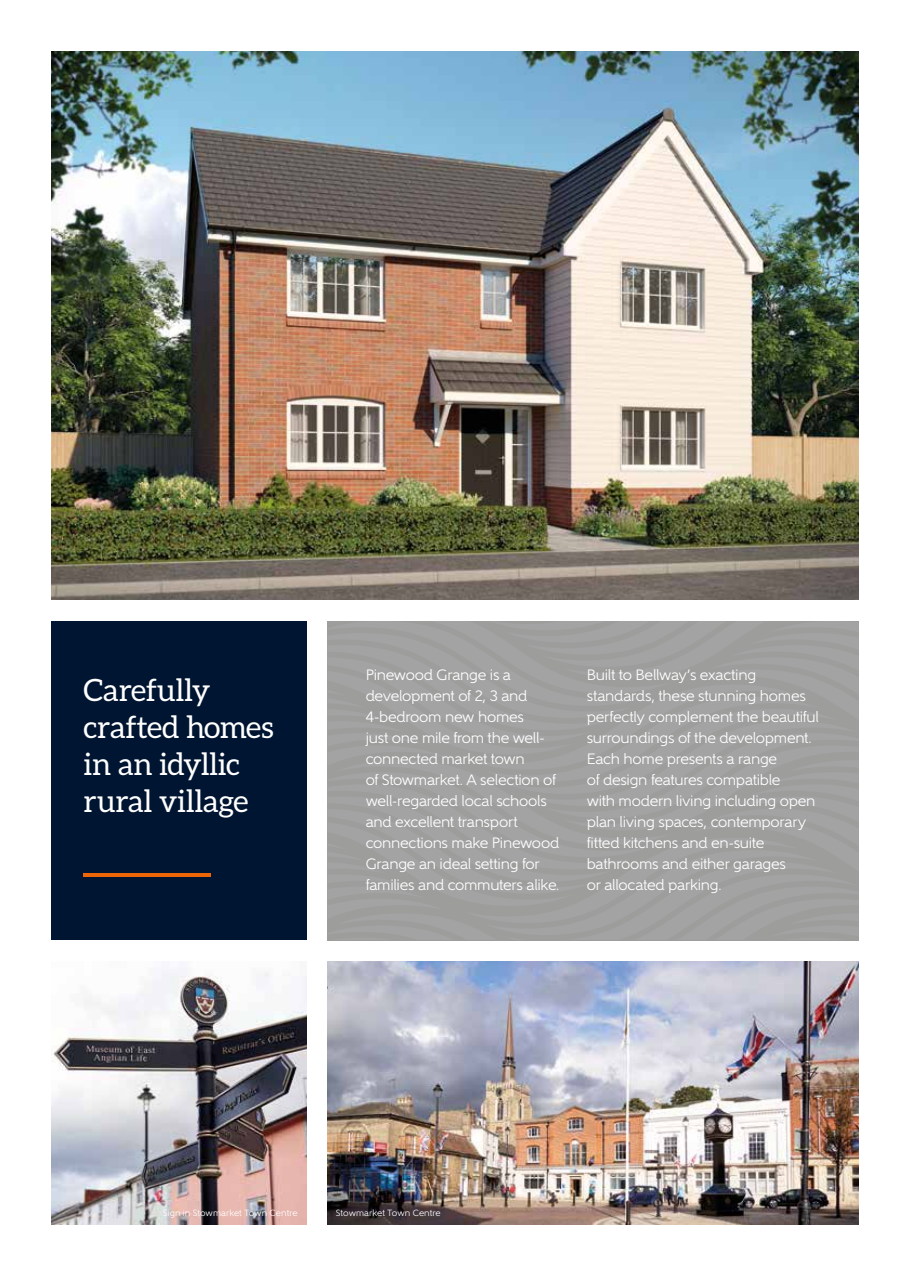
<style>
.page{position:relative;width:910px;height:1276px;background:#fff}
.page>*{position:absolute;margin:0;border:0;box-sizing:border-box;transform-origin:0 0}
.t1{font:30.75px/36.9px "Aleo";letter-spacing:-.01em;color:#fff}
.t2{font:15px/21px "Gentleman 500";letter-spacing:-.02em;color:#fff}
.t3{font:9px "Gentleman 500";letter-spacing:.005em;color:#fff}
</style>
<div class="page">
<div style="left:327px;top:621px;width:532px;height:319px;background:#a2a2a2"></div>
<div style="left:51px;top:621px;width:255px;height:319px;background:#001532"></div>
<img style="left:51px;top:51px;width:808px;height:549px">
<img style="left:327px;top:961px;width:532px;height:264px">
<img style="left:51px;top:968px;width:255px;height:257px">
<hr style="left:84px;top:873px;width:127px;height:3px;background:#ec6608">
<h1 class="t1" style="left:84px;top:671px;width:191px">Carefully crafted homes in an idyllic rural village</h1>
<p class="t2" style="left:366px;top:664px;width:195px">Pinewood Grange is a development of 2, 3 and<br>4-bedroom new homes<br>just one mile from the well&shy;connected market town<br>of Stowmarket. A selection of well-regarded local schools and excellent transport connections make Pinewood<br>Grange an ideal setting for families and commuters alike.</p>
<p class="t2" style="left:587px;top:664px;width:234px">Built to Bellway’s exacting standards, these stunning homes perfectly complement the beautiful surroundings of the development.<br>Each home presents a range<br>of design features compatible<br>with modern living including open plan living spaces, contemporary fitted kitchens and en-suite bathrooms and either garages<br>or allocated parking.</p>
<p class="t3" style="left:163px;top:1207px;width:136px">Sign in Stowmarket Town Centre</p>
<p class="t3" style="left:336px;top:1207px;width:106px">Stowmarket Town Centre</p>
</div>
